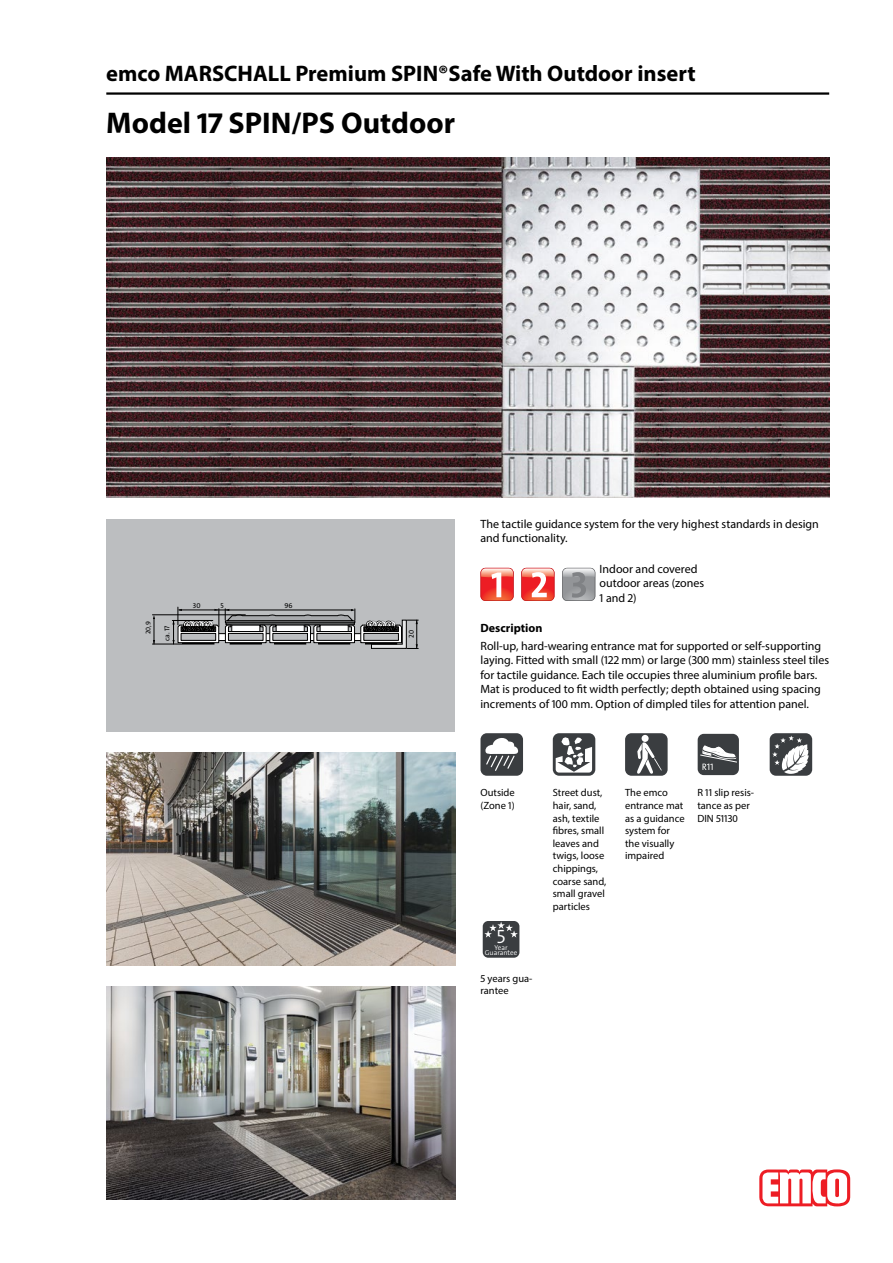
<style>
.page{position:relative;width:893px;height:1263px;background:#fff}
.page>*{position:absolute;margin:0;border:0;box-sizing:border-box;transform-origin:0 0}
.typ_bau{font:700 30px "Myriad Pro";color:#000}
.titel1_em_bau{font:700 22.5px "Myriad Pro";color:#000}
.BILDR{font:300 19.5px "The Sans Os F";color:#fff}
.fliesstext_bau{font:12px/14.4px "Myriad Pro";color:#000}
.Stoerer{font:12px/14.4px "Myriad Pro";color:#000}
.fliesstext_bold_bau{font:700 12px "Myriad Pro";color:#000}
.mouseovertext_bau{font:10.5px/12.6px "Myriad Pro";color:#000}
.BILDR-2{font:300 7.05px/5.2px "The Sans Os F";color:#fff;text-align:center}
.BILDR-3{font:7.05px "The Sans Os F";color:#000}
.BILDR-4{font:6.75px "The Sans Os F";color:#000}
</style>
<div class="page">
<img style="left:106px;top:157px;width:723px;height:340px">
<hr style="left:106px;top:92px;width:723px;height:3px;background:#000">
<svg style="left:759px;top:1169px;width:91px;height:37px"></svg>
<div style="left:106px;top:519px;width:349px;height:212px;background:#bcbec0"></div>
<svg style="left:153px;top:615px;width:2px;height:29px"></svg>
<hr style="left:152px;top:614px;width:93px;height:1px;background:#000">
<hr style="left:152px;top:644px;width:30px;height:1px;background:#000">
<svg style="left:172px;top:607px;width:246px;height:42px"></svg>
<img style="left:106px;top:753px;width:349px;height:212px">
<img style="left:106px;top:986px;width:349px;height:213px">
<svg style="left:521px;top:568px;width:33px;height:33px"></svg>
<svg style="left:562px;top:568px;width:33px;height:33px"></svg>
<svg style="left:480px;top:568px;width:34px;height:33px"></svg>
<div style="left:480px;top:733px;width:43px;height:43px;background:#3a3d40;border-radius:6px"></div>
<svg style="left:485px;top:738px;width:34px;height:33px"></svg>
<svg style="left:553px;top:733px;width:42px;height:43px"></svg>
<svg style="left:556px;top:737px;width:36px;height:35px"></svg>
<div style="left:625px;top:733px;width:43px;height:43px;background:#3a3d40;border-radius:6px"></div>
<div style="left:642px;top:735px;width:7px;height:7px;background:#fff;border-radius:50%"></div>
<svg style="left:637px;top:740px;width:25px;height:34px"></svg>
<div style="left:698px;top:734px;width:41px;height:41px;background:#3a3d40;border-radius:6px"></div>
<svg style="left:700px;top:745px;width:37px;height:25px"></svg>
<div style="left:770px;top:733px;width:42px;height:43px;background:#3a3d40;border-radius:6px"></div>
<svg style="left:772px;top:736px;width:37px;height:38px"></svg>
<div style="left:483px;top:921px;width:36px;height:37px;background:#3a3d40;border-radius:5px"></div>
<svg style="left:484px;top:922px;width:34px;height:15px"></svg>
<p class="titel1_em_bau" style="left:106px;top:59px;width:591px">emco MARSCHALL Premium SPIN®Safe With Outdoor insert</p>
<p class="typ_bau" style="left:106px;top:103px;width:350px">Model 17 SPIN/PS Outdoor</p>
<p class="BILDR-4" style="left:144px;top:634px;width:14px;rotate:-90deg">20,9</p>
<p class="BILDR-3" style="left:193px;top:601px;width:9px">30</p>
<p class="BILDR-3" style="left:220px;top:601px;width:5px">5</p>
<p class="BILDR-3" style="left:284px;top:601px;width:10px">96</p>
<p class="BILDR-3" style="left:163px;top:641px;width:17px;rotate:-90deg">ca. 17</p>
<p class="BILDR-3" style="left:407px;top:637px;width:9px;rotate:-90deg">20</p>
<p class="Stoerer" style="left:480px;top:516px;width:340px">The tactile guidance system for the very highest standards in design and functionality.</p>
<p class="fliesstext_bau" style="left:600px;top:561px;width:106px">Indoor and covered outdoor areas (zones<br>1 and 2)</p>
<p class="fliesstext_bold_bau" style="left:480px;top:620px;width:63px">Description</p>
<p class="fliesstext_bau" style="left:480px;top:638px;width:350px">Roll-up, hard-wearing entrance mat for supported or self-supporting laying. Fitted with small (122 mm) or large (300 mm) stainless steel tiles for tactile guidance. Each tile occupies three aluminium profile bars.<br>Mat is produced to fit width perfectly; depth obtained using spacing increments of 100 mm. Option of dimpled tiles for attention panel.</p>
<p class="mouseovertext_bau" style="left:480px;top:786px;width:36px">Outside (Zone 1)</p>
<p class="mouseovertext_bau" style="left:553px;top:786px;width:55px">Street dust, hair, sand, ash, textile fibres, small leaves and twigs, loose chippings, coarse sand, small gravel particles</p>
<p class="mouseovertext_bau" style="left:625px;top:786px;width:61px">The emco entrance mat as a guidance system for the visually impaired</p>
<p class="mouseovertext_bau" style="left:697px;top:786px;width:58px">R 11 slip resis&shy;tance as per<br>DIN 51130</p>
<p class="BILDR" style="left:497px;top:924px;width:10px">5</p>
<p class="BILDR-2" style="left:485px;top:945px;width:34px">Year<br>Guarantee</p>
<p class="mouseovertext_bau" style="left:480px;top:971px;width:53px">5 years gua&shy;rantee</p>
</div>
